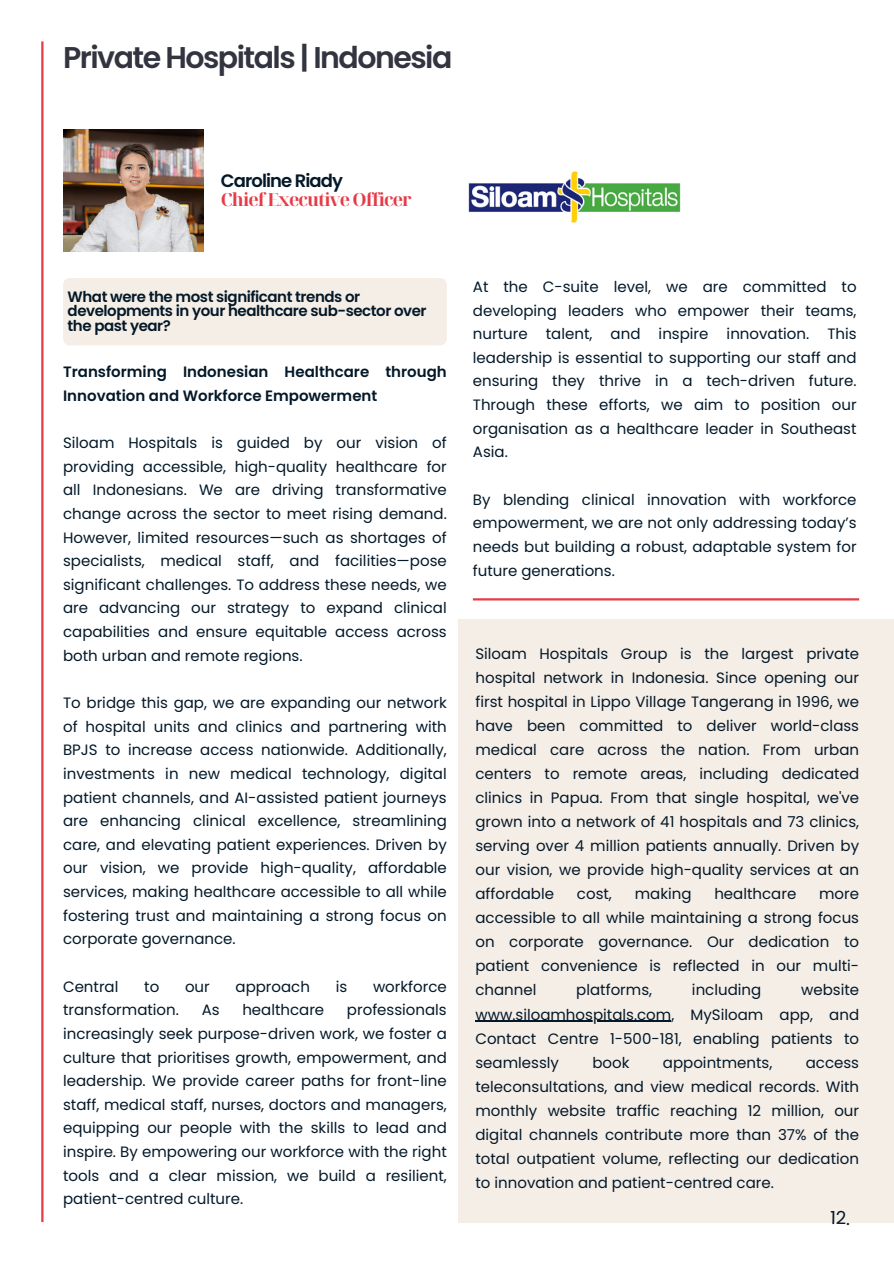
<style>
.page{position:relative;width:894px;height:1264px;background:#fff}
.page>*{position:absolute;margin:0;border:0;box-sizing:border-box;transform-origin:0 0}
.t1{font:600 30px "Poppins";letter-spacing:-.05em;color:#323440}
.t2{font:700 18px/19.2px "Noto Serif Display";letter-spacing:-.05em;color:#e53b46}
.t3{font:15px/23.7px "Poppins";color:#031828;text-align:justify}
.t4{font:600 15px/14.7px "Poppins";letter-spacing:-.03em;color:#031828}
.t5{font:600 15px/23.7px "Poppins";color:#031828}
.s1{font-family:"Poppins";font-weight:600;color:#031828}
</style>
<div class="page">
<hr style="left:41px;top:41px;width:2px;height:1180px;background:#e53b46">
<img style="left:63px;top:129px;width:141px;height:123px">
<img style="left:468px;top:171px;width:212px;height:52px">
<div style="left:457px;top:619px;width:436px;height:602px;background:#f5eee7"></div>
<hr style="left:475px;top:1020px;width:196px;height:1px;background:#031828">
<div style="left:63px;top:278px;width:383px;height:67px;background:#f5eee7"></div>
<hr style="left:473px;top:598px;width:385px;height:2px;background:#e53b46">
<svg style="left:830px;top:1221px;width:19px;height:2px"></svg>
<h1 class="t1" style="left:63px;top:37px;width:391px">Private Hospitals | Indonesia</h1>
<p class="t2" style="left:221px;top:170px;width:192px"><span class="s1">Caroline Riady<br></span>Chief Executive Officer</p>
<p class="t4" style="left:68px;top:289px;width:360px">What were the most significant trends or developments in your healthcare sub-sector over the past year?</p>
<p class="t5" style="left:63px;top:360px;width:385px">Transforming Indonesian Healthcare through<br>Innovation and Workforce Empowerment</p>
<h4 class="t3" style="left:63px;top:431px;width:385px">Siloam Hospitals is guided by our vision of providing accessible, high-quality healthcare for all Indonesians. We are driving transformative change across the sector to meet rising demand.<br>However, limited resources—such as shortages of specialists, medical staff, and facilities—pose significant challenges. To address these needs, we are advancing our strategy to expand clinical capabilities and ensure equitable access across both urban and remote regions.</h4>
<h4 class="t3" style="left:63px;top:691px;width:385px">To bridge this gap, we are expanding our network of hospital units and clinics and partnering with BPJS to increase access nationwide. Additionally, investments in new medical technology, digital patient channels, and AI-assisted patient journeys are enhancing clinical excellence, streamlining care, and elevating patient experiences. Driven by our vision, we provide high-quality, affordable services, making healthcare accessible to all while fostering trust and maintaining a strong focus on corporate governance.</h4>
<p class="t3" style="left:63px;top:974px;width:57px">Central</p>
<p class="t3" style="left:144px;top:974px;width:17px">to</p>
<p class="t3" style="left:185px;top:974px;width:26px">our</p>
<p class="t3" style="left:235px;top:974px;width:76px">approach</p>
<p class="t3" style="left:335px;top:974px;width:13px">is</p>
<p class="t3" style="left:373px;top:974px;width:75px">workforce</p>
<p class="t3" style="left:63px;top:998px;width:117px">transformation.</p>
<p class="t3" style="left:202px;top:998px;width:19px">As</p>
<p class="t3" style="left:242px;top:998px;width:83px">healthcare</p>
<p class="t3" style="left:63px;top:998px;width:385px;text-indent:284px">professionals increasingly seek purpose-driven work, we foster a culture that prioritises growth, empowerment, and leadership. We provide career paths for front-line staff, medical staff, nurses, doctors and managers, equipping our people with the skills to lead and inspire. By empowering our workforce with the right tools and a clear mission, we build a resilient, patient-centred culture.</p>
<p class="t3" style="left:473px;top:275px;width:385px">At the C-suite level, we are committed to developing leaders who empower their teams, nurture talent, and inspire innovation. This leadership is essential to supporting our staff and ensuring they thrive in a tech-driven future.<br>Through these efforts, we aim to position our organisation as a healthcare leader in Southeast Asia.</p>
<p class="t3" style="left:473px;top:487px;width:385px">By blending clinical innovation with workforce empowerment, we are not only addressing today’s needs but building a robust, adaptable system for future generations.</p>
<p class="t3" style="left:475px;top:642px;width:385px">Siloam Hospitals Group is the largest private hospital network in Indonesia. Since opening our first hospital in Lippo Village Tangerang in 1996, we have been committed to deliver world-class medical care across the nation. From urban centers to remote areas, including dedicated clinics in Papua. From that single hospital, we've grown into a network of 41 hospitals and 73 clinics, serving over 4 million patients annually. Driven by our vision, we provide high-quality services at an affordable</p>
<p class="t3" style="left:576px;top:882px;width:36px">cost,</p>
<p class="t3" style="left:634px;top:882px;width:58px">making</p>
<p class="t3" style="left:714px;top:882px;width:83px">healthcare</p>
<p class="t3" style="left:475px;top:882px;width:385px;text-indent:343px">more accessible to all while maintaining a strong focus on corporate governance. Our dedication to patient convenience is reflected in our multi&shy;channel</p>
<p class="t3" style="left:576px;top:978px;width:77px">platforms,</p>
<p class="t3" style="left:691px;top:978px;width:71px">including</p>
<p class="t3" style="left:800px;top:978px;width:60px">website</p>
<h2 class="t3" style="left:475px;top:1002px;width:385px">www.siloamhospitals.com, MySiloam app, and Contact Centre 1-500-181, enabling patients to seamlessly</h2>
<h2 class="t3" style="left:592px;top:1050px;width:39px">book</h2>
<h2 class="t3" style="left:662px;top:1050px;width:111px">appointments,</h2>
<h2 class="t3" style="left:475px;top:1050px;width:385px;text-indent:330px">access teleconsultations, and view medical records. With monthly website traffic reaching 12 million, our digital channels contribute more than 37% of the total outpatient volume, reflecting our dedication to innovation and patient-centred care.</h2>
</div>
